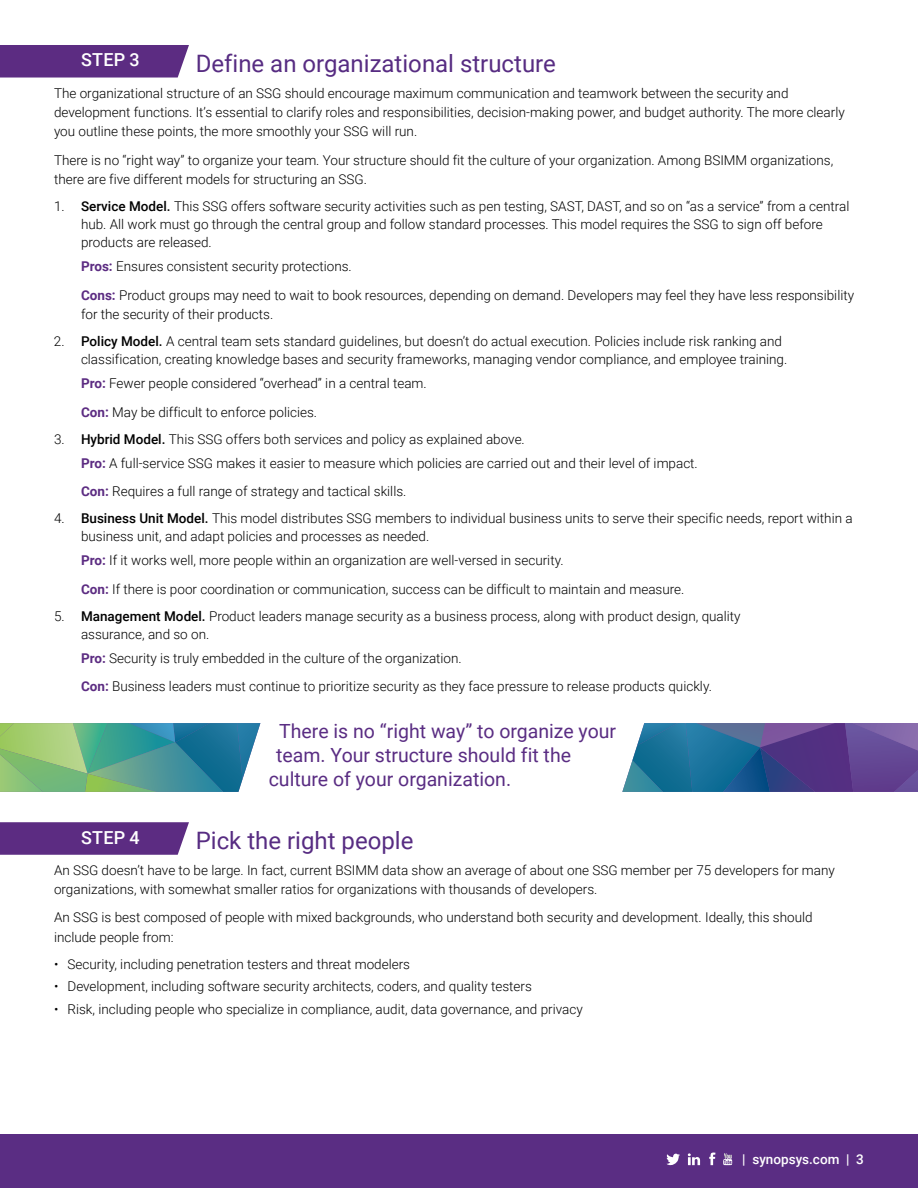
<style>
.page{position:relative;width:918px;height:1188px;background:#fff}
.page>*{position:absolute;margin:0;border:0;box-sizing:border-box;transform-origin:0 0}
.t1{font:24px "Roboto";color:#572c82}
.t2{font:19.5px "Roboto";color:#5a2d83}
.t3{font:500 18px "Roboto";letter-spacing:.01em;color:#fff}
.t4{font:300 13.5px/19.5px "Roboto";color:#000}
.t5{font:500 13.5px "Roboto";color:#fff}
.s1{font-weight:500}
.s2{font-weight:700;color:#5c2c82}
</style>
<div class="page">
<div style="left:0;top:1134px;width:918px;height:54px;background:#5a2d83"></div>
<svg style="left:667px;top:1153px;width:13px;height:12px"></svg>
<svg style="left:709px;top:1152px;width:7px;height:13px"></svg>
<svg style="left:723px;top:1153px;width:9px;height:12px"></svg>
<svg style="left:688px;top:1153px;width:12px;height:12px"></svg>
<div style="left:0;top:45px;width:189px;height:33px;background:#5c2c82"></div>
<svg style="left:0;top:723px;width:260px;height:69px"></svg>
<svg style="left:622px;top:723px;width:296px;height:69px"></svg>
<svg style="left:0;top:822px;width:189px;height:33px"></svg>
<h3 class="t3" style="left:81px;top:47px;width:60px">STEP 3</h3>
<h1 class="t1" style="left:196px;top:47px;width:362px">Define an organizational structure</h1>
<p class="t4" style="left:54px;top:82px;width:792px">The organizational structure of an SSG should encourage maximum communication and teamwork between the security and development functions. It’s essential to clarify roles and responsibilities, decision-making power, and budget authority. The more clearly you outline these points, the more smoothly your SSG will run.</p>
<p class="t4" style="left:54px;top:150px;width:781px">There is no “right way” to organize your team. Your structure should fit the culture of your organization. Among BSIMM organizations, there are five different models for structuring an SSG.</p>
<p class="t4" style="left:81px;top:197px;width:770px;line-height:18px;text-indent:-27px">1. <span class="s1">Service Model.</span> This SSG offers software security activities such as pen testing, SAST, DAST, and so on “as a service” from a central hub. All work must go through the central group and follow standard processes. This model requires the SSG to sign off before products are released.</p>
<p class="t4" style="left:81px;top:252px;width:775px;line-height:28.5px"><span class="s2">Pros:</span> Ensures consistent security protections.<br><span class="s2">Cons:</span> Product groups may need to wait to book resources, depending on demand. Developers may feel they have less responsibility</p>
<p class="t4" style="left:81px;top:304px;width:194px">for the security of their products.</p>
<p class="t4" style="left:81px;top:332px;width:708px;line-height:18px;text-indent:-27px">2. <span class="s1">Policy Model.</span> A central team sets standard guidelines, but doesn’t do actual execution. Policies include risk ranking and classification, creating knowledge bases and security frameworks, managing vendor compliance, and employee training.</p>
<p class="t4" style="left:81px;top:369px;width:347px;line-height:28.5px"><span class="s2">Pro:</span> Fewer people considered “overhead” in a central team.<br><span class="s2">Con:</span> May be difficult to enforce policies.</p>
<p class="t4" style="left:81px;top:427px;width:618px;line-height:24px;text-indent:-27px">3. <span class="s1">Hybrid Model.</span> This SSG offers both services and policy as explained above.<br><span class="s2">Pro:</span> A full-service SSG makes it easier to measure which policies are carried out and their level of impact.</p>
<p class="t4" style="left:81px;top:481px;width:327px"><span class="s2">Con:</span> Requires a full range of strategy and tactical skills.</p>
<p class="t4" style="left:81px;top:509px;width:773px;line-height:18px;text-indent:-27px">4. <span class="s1">Business Unit Model.</span> This model distributes SSG members to individual business units to serve their specific needs, report within a business unit, and adapt policies and processes as needed.</p>
<p class="t4" style="left:81px;top:546px;width:605px;line-height:28.5px"><span class="s2">Pro:</span> If it works well, more people within an organization are well-versed in security.<br><span class="s2">Con:</span> If there is poor coordination or communication, success can be difficult to maintain and measure.</p>
<p class="t4" style="left:81px;top:607px;width:661px;line-height:18px;text-indent:-27px">5. <span class="s1">Management Model.</span> Product leaders manage security as a business process, along with product design, quality assurance, and so on.</p>
<p class="t4" style="left:81px;top:643px;width:632px;line-height:28.5px"><span class="s2">Pro:</span> Security is truly embedded in the culture of the organization.<br><span class="s2">Con:</span> Business leaders must continue to prioritize security as they face pressure to release products quickly.</p>
<h2 class="t2" style="left:279px;top:717px;width:338px">There is no “right way” to organize your</h2>
<h2 class="t2" style="left:276px;top:741px;width:296px">team. Your structure should fit the</h2>
<h2 class="t2" style="left:269px;top:765px;width:244px">culture of your organization.</h2>
<h3 class="t3" style="left:81px;top:825px;width:60px">STEP 4</h3>
<h1 class="t1" style="left:196px;top:824px;width:219px">Pick the right people</h1>
<p class="t4" style="left:54px;top:859px;width:782px">An SSG doesn’t have to be large. In fact, current BSIMM data show an average of about one SSG member per 75 developers for many organizations, with somewhat smaller ratios for organizations with thousands of developers.</p>
<p class="t4" style="left:54px;top:907px;width:760px">An SSG is best composed of people with mixed backgrounds, who understand both security and development. Ideally, this should include people from:</p>
<p class="t4" style="left:54px;top:954px;width:358px">• Security, including penetration testers and threat modelers</p>
<p class="t4" style="left:54px;top:976px;width:479px">• Development, including software security architects, coders, and quality testers</p>
<p class="t4" style="left:54px;top:999px;width:530px">• Risk, including people who specialize in compliance, audit, data governance, and privacy</p>
<p class="t5" style="left:742px;top:1149px;width:123px">| synopsys.com | 3</p>
</div>
